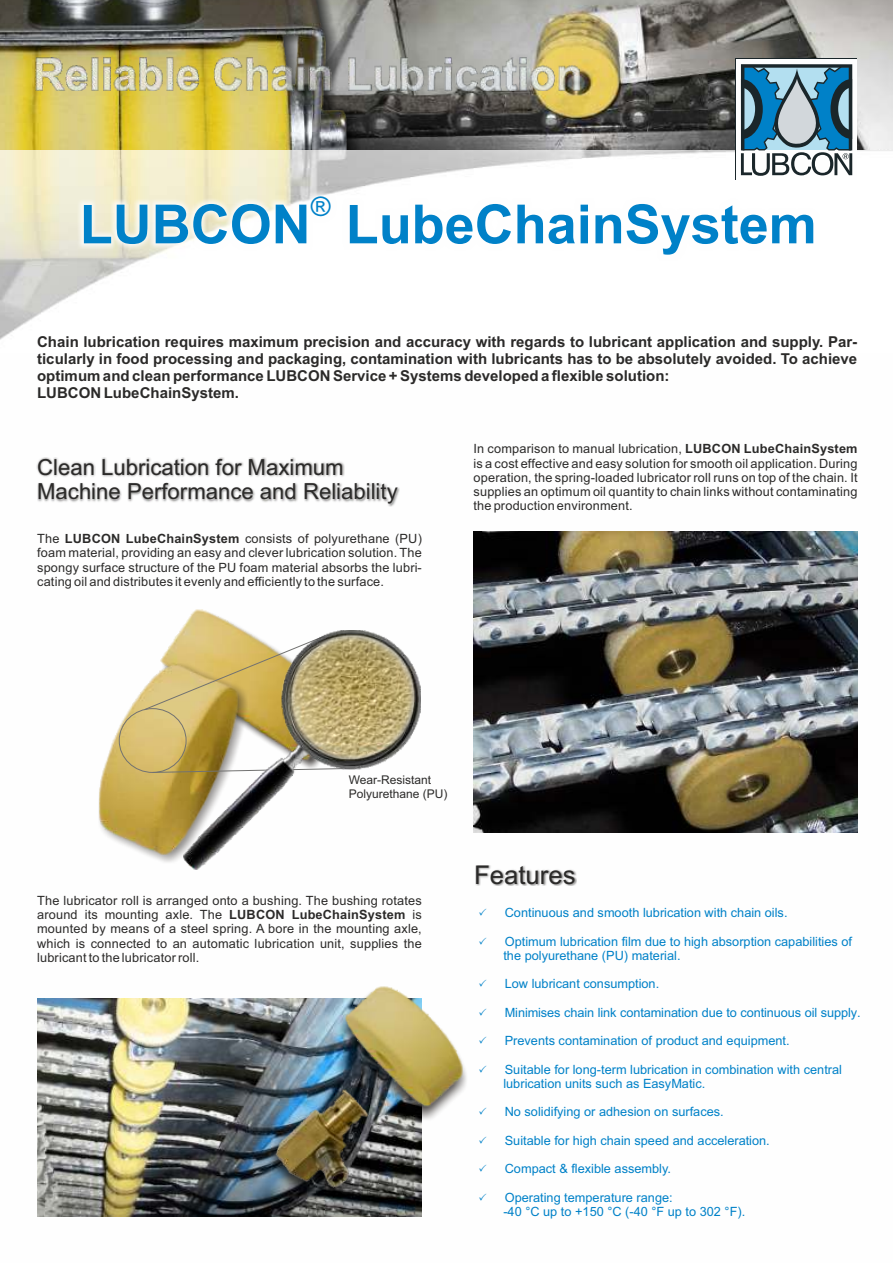
<style>
.page{position:relative;width:893px;height:1263px;background:#fff}
.page>*{position:absolute;margin:0;border:0;box-sizing:border-box;transform-origin:0 0}
.t1{font:700 54px "Arial";color:#0081c8}
.t2{font:27px "Arial";color:#0081c8}
.t3{font:25.8px "Arial";color:#2b2a29}
.t4{font:22.2px/24.8px "Arial";color:#2b2a29}
.t5{font:700 15px/16.8px "Arial";color:#2b2a29}
.t6{font:12.75px/14.2px "Arial";letter-spacing:.015em;color:#2b2a29;text-align:justify}
.t7{font:12.75px/14.2px "Arial";color:#0081c8}
.t8{font:12px/13.4px "Arial";color:#2b2a29}
.s1{font-weight:700}
</style>
<div class="page">
<img style="left:360px;top:0;width:533px;height:150px">
<img style="left:0;top:0;width:347px;height:150px">
<img style="left:0;top:150px;width:893px;height:190px">
<img style="left:178px;top:609px;width:66px;height:25px">
<img style="left:100px;top:689px;width:83px;height:166px">
<svg style="left:143px;top:634px;width:40px;height:77px"></svg>
<svg style="left:152px;top:767px;width:31px;height:6px"></svg>
<img style="left:183px;top:630px;width:237px;height:239px">
<img style="left:38px;top:998px;width:384px;height:218px">
<img style="left:263px;top:1087px;width:132px;height:130px">
<img style="left:271px;top:1086px;width:120px;height:118px">
<img style="left:333px;top:998px;width:106px;height:129px">
<img style="left:341px;top:986px;width:126px;height:126px">
<img style="left:474px;top:531px;width:383px;height:301px">
<img style="left:37px;top:458px;width:363px;height:48px">
<img style="left:74px;top:191px;width:745px;height:70px">
<img style="left:475px;top:865px;width:101px;height:21px">
<img style="left:34px;top:58px;width:545px;height:33px">
<div style="left:736px;top:59px;width:121px;height:120px;background:#fefefe"></div>
<svg style="left:741px;top:64px;width:111px;height:112px;background:#6993a8"></svg>
<h2 class="t2" style="left:311px;top:197px;width:21px">®</h2>
<h1 class="t1" style="left:80px;top:204px;width:738px">LUBCON LubeChainSystem</h1>
<p class="t5" style="left:37px;top:335px;width:822px">Chain lubrication requires maximum precision and accuracy with regards to lubricant application and supply. Par&shy;ticularly in food processing and packaging, contamination with lubricants has to be absolutely avoided. To achieve optimum and clean performance LUBCON Service + Systems developed a flexible solution:<br>LUBCON LubeChainSystem.</p>
<h3 class="t4" style="left:37px;top:456px;width:362px">Clean Lubrication for Maximum<br>Machine Performance and Reliability</h3>
<p class="t6" style="left:37px;top:533px;width:386px">The <span class="s1">LUBCON LubeChainSystem</span> consists of polyurethane (PU) foam material, providing an easy and clever lubrication solution. The spongy surface structure of the PU foam material absorbs the lubri&shy;cating oil and distributes it evenly and efficiently to the surface.</p>
<p class="t6" style="left:473px;top:443px;width:386px">In comparison to manual lubrication, <span class="s1">LUBCON LubeChainSystem </span>is a cost effective and easy solution for smooth oil application. During operation, the spring-loaded lubricator roll runs on top of the chain. It supplies an optimum oil quantity to chain links without contaminating the production environment.</p>
<p class="t8" style="left:349px;top:775px;width:100px">Wear-Resistant<br>Polyurethane (PU)</p>
<p class="t6" style="left:37px;top:894px;width:386px">The lubricator roll is arranged onto a bushing. The bushing rotates around its mounting axle. The <span class="s1">LUBCON LubeChainSystem</span> is mounted by means of a steel spring. A bore in the mounting axle, which is connected to an automatic lubrication unit, supplies the lubricant to the lubricator roll.</p>
<h3 class="t3" style="left:474px;top:865px;width:103px">Features</h3>
<p class="t7" style="left:505px;top:907px;width:284px">Continuous and smooth lubrication with chain oils.</p>
<p class="t7" style="left:503px;top:935px;width:350px">Optimum lubrication film due to high absorption capabilities of the polyurethane (PU) material.</p>
<p class="t7" style="left:505px;top:978px;width:156px">Low lubricant consumption.</p>
<p class="t7" style="left:505px;top:1006px;width:357px">Minimises chain link contamination due to continuous oil supply.</p>
<p class="t7" style="left:505px;top:1035px;width:286px">Prevents contamination of product and equipment.</p>
<p class="t7" style="left:503px;top:1063px;width:340px">Suitable for long-term lubrication in combination with central lubrication units such as EasyMatic.</p>
<p class="t7" style="left:505px;top:1106px;width:220px">No solidifying or adhesion on surfaces.</p>
<p class="t7" style="left:505px;top:1134px;width:267px">Suitable for high chain speed and acceleration.</p>
<p class="t7" style="left:505px;top:1163px;width:168px">Compact &amp; flexible assembly.</p>
<p class="t7" style="left:503px;top:1191px;width:243px">Operating temperature range:<br>-40 °C up to +150 °C (-40 °F up to 302 °F).</p>
</div>
